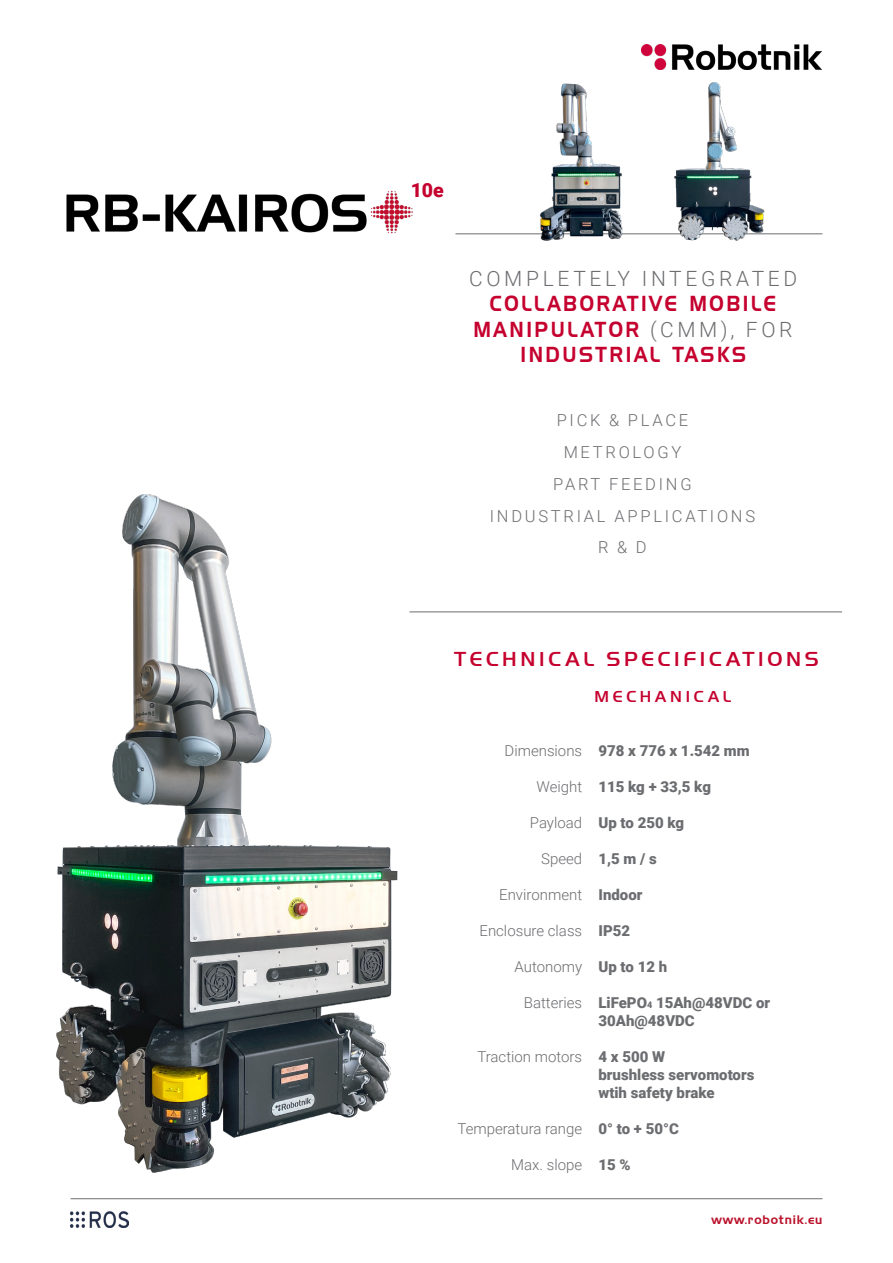
<style>
.page{position:relative;width:893px;height:1263px;background:#fff}
.page>*{position:absolute;margin:0;border:0;box-sizing:border-box;transform-origin:0 0}
.t1{font:21.15px/25.3px "Handel Gothic BT";letter-spacing:.14em;color:#c5002e;text-align:center;scale:.87 1}
.t2{font:500 21px "Handel Got D";letter-spacing:.175em;color:#c5002e}
.t3{font:300 21px "Roboto";letter-spacing:.175em;color:#6c6d70}
.t4{font:900 19.5px "Roboto";color:#c5002e}
.t5{font:300 16.5px "Roboto";letter-spacing:.165em;color:#6c6d70}
.t6{font:500 16.5px "Handel Got D";letter-spacing:.225em;color:#c5002e}
.t7{font:900 15px/18px "Roboto";color:#6c6d70}
.t8{font:300 15px "Roboto";color:#6c6d70}
.t9{font:12px "Handel Gothic BT";letter-spacing:.07em;color:#ba122b}
.s1{font-family:"Roboto";font-weight:300;font-size:21px;color:#6c6d70}
.s2{font-size:9px}
</style>
<div class="page">
<hr style="left:455px;top:234px;width:367px;height:1px;background:#6c6d70">
<hr style="left:409px;top:612px;width:433px;height:1px;background:#6c6d70">
<img style="left:56px;top:494px;width:355px;height:679px">
<img style="left:531px;top:83px;width:108px;height:158px">
<img style="left:661px;top:82px;width:108px;height:159px">
<img style="left:70px;top:1212px;width:59px;height:15px">
<hr style="left:70px;top:1198px;width:752px;height:1px;background:#6c6d70">
<img style="left:66px;top:190px;width:347px;height:44px">
<img style="left:642px;top:45px;width:179px;height:25px">
<h3 class="t4" style="left:410px;top:176px;width:35px">10e</h3>
<p class="t3" style="left:469px;top:264px;width:330px">COMPLETELY INTEGRATED</p>
<p class="t1" style="left:473px;top:291px;width:368px">COLLABORATIVE MOBILE<br>MANIPULATOR <span class="s1">(CMM), FOR<br></span>INDUSTRIAL TASKS</p>
<p class="t5" style="left:557px;top:409px;width:133px">PICK &amp; PLACE</p>
<p class="t5" style="left:564px;top:441px;width:119px">METROLOGY</p>
<p class="t5" style="left:553px;top:472px;width:140px">PART FEEDING</p>
<p class="t5" style="left:490px;top:504px;width:267px">INDUSTRIAL APPLICATIONS</p>
<p class="t5" style="left:598px;top:536px;width:50px">R &amp; D</p>
<p class="t2" style="left:454px;top:647px;width:366px">TECHNICAL SPECIFICATIONS</p>
<p class="t6" style="left:594px;top:687px;width:138px">MECHANICAL</p>
<p class="t8" style="left:505px;top:740px;width:79px">Dimensions</p>
<p class="t7" style="left:598px;top:741px;width:153px">978 x 776 x 1.542 mm</p>
<p class="t8" style="left:536px;top:776px;width:47px">Weight</p>
<p class="t7" style="left:598px;top:777px;width:114px">115 kg + 33,5 kg</p>
<p class="t8" style="left:530px;top:812px;width:54px">Payload</p>
<p class="t7" style="left:598px;top:813px;width:87px">Up to 250 kg</p>
<p class="t8" style="left:541px;top:848px;width:43px">Speed</p>
<p class="t7" style="left:598px;top:849px;width:60px">1,5 m / s</p>
<p class="t8" style="left:499px;top:884px;width:84px">Environment</p>
<p class="t8" style="left:479px;top:920px;width:104px">Enclosure class</p>
<p class="t7" style="left:598px;top:885px;width:45px">Indoor</p>
<p class="t7" style="left:598px;top:921px;width:33px">IP52</p>
<p class="t8" style="left:515px;top:956px;width:69px">Autonomy</p>
<p class="t7" style="left:598px;top:957px;width:70px">Up to 12 h</p>
<p class="t8" style="left:524px;top:992px;width:60px">Batteries</p>
<p class="t7" style="left:598px;top:993px;width:173px">LiFePO<span class="s2">4</span> 15Ah@48VDC or</p>
<p class="t7" style="left:598px;top:1011px;width:98px">30Ah@48VDC</p>
<p class="t8" style="left:477px;top:1046px;width:106px">Traction motors</p>
<p class="t7" style="left:598px;top:1047px;width:157px">4 x 500 W<br>brushless servomotors wtih safety brake</p>
<p class="t8" style="left:457px;top:1118px;width:126px">Temperatura range</p>
<p class="t7" style="left:598px;top:1119px;width:82px">0° to + 50°C</p>
<p class="t8" style="left:511px;top:1154px;width:72px">Max. slope</p>
<p class="t7" style="left:598px;top:1155px;width:34px">15 %</p>
<p class="t9" style="left:712px;top:1212px;width:112px">www.robotnik.eu</p>
</div>
